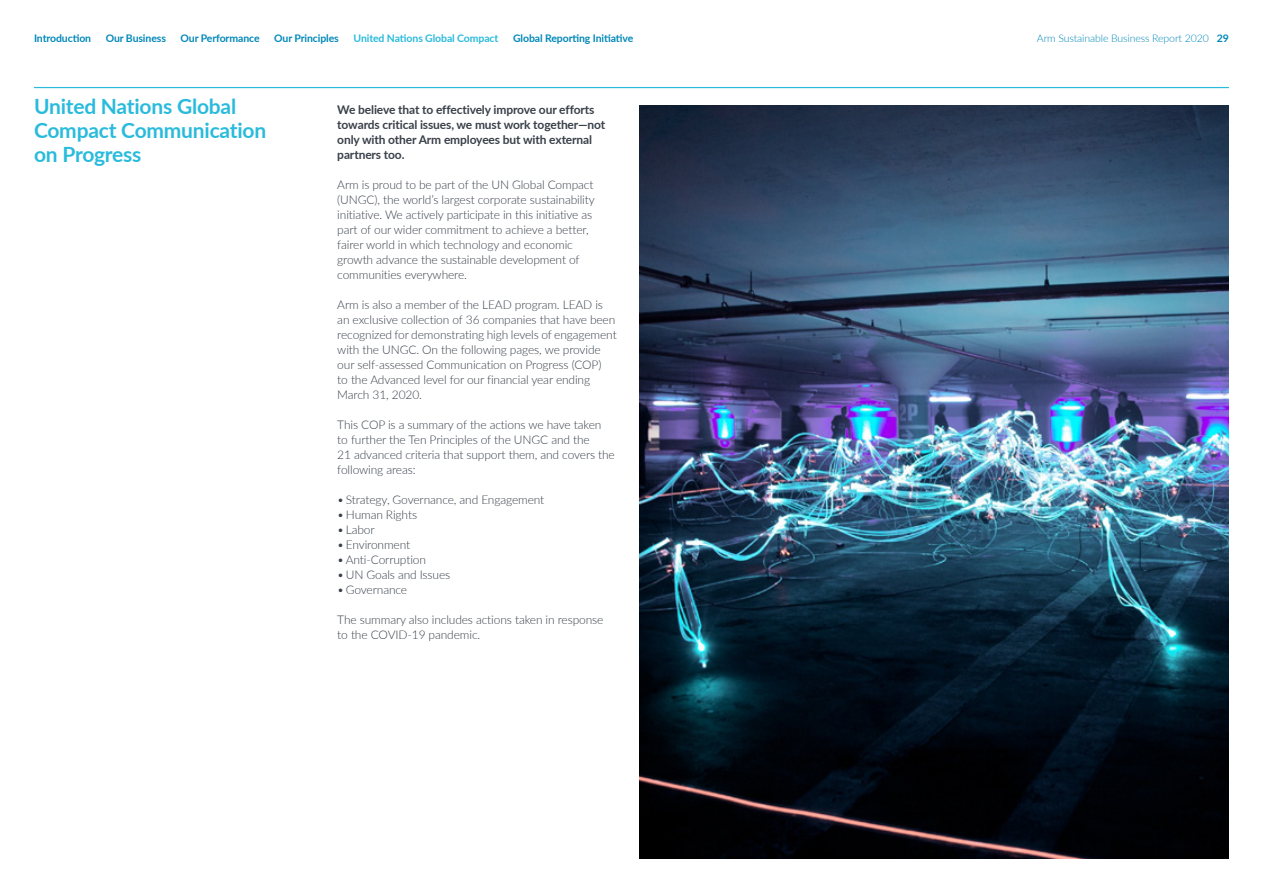
<style>
.page{position:relative;width:1263px;height:893px;background:#fff}
.page>*{position:absolute;margin:0;border:0;box-sizing:border-box;transform-origin:0 0}
.Heading_level_1{font:700 21px/24px "Lato";letter-spacing:-.01em;color:#2abbdc}
.Body_copy{font:300 12px/15px "Lato";letter-spacing:-.01em;color:#394049}
.Intro{font:700 12px/15px "Lato";letter-spacing:-.01em;color:#394049}
.t1{font:700 10.5px "Lato";letter-spacing:-.01em;color:#0088b9}
.t2{font:300 10.5px "Lato";letter-spacing:-.01em;color:#0088b9}
.t3{font:700 10.5px "Lato";letter-spacing:-.01em;color:#2abbdc}
.s1{font-weight:700}
</style>
<div class="page">
<hr style="left:34px;top:87px;width:1195px;height:1px;background:#2abbdc">
<img style="left:639px;top:105px;width:590px;height:754px">
<p class="t1" style="left:34px;top:31px;width:59px">Introduction</p>
<p class="t1" style="left:106px;top:31px;width:62px">Our Business</p>
<p class="t1" style="left:181px;top:31px;width:81px">Our Performance</p>
<p class="t1" style="left:274px;top:31px;width:66px">Our Principles</p>
<p class="t3" style="left:353px;top:31px;width:146px">United Nations Global Compact</p>
<p class="t1" style="left:513px;top:31px;width:122px">Global Reporting Initiative</p>
<p class="t2" style="left:1037px;top:31px;width:193px">Arm Sustainable Business Report 2020 <span class="s1">29</span></p>
<p class="Heading_level_1" style="left:34px;top:93px;width:234px">United Nations Global<br>Compact Communication on Progress</p>
<p class="Intro" style="left:337px;top:102px;width:270px">We believe that to effectively improve our efforts towards critical issues, we must work together—not only with other Arm employees but with external partners too.</p>
<p class="Body_copy" style="left:337px;top:177px;width:259px">Arm is proud to be part of the UN Global Compact (UNGC), the world’s largest corporate sustainability initiative. We actively participate in this initiative as part of our wider commitment to achieve a better, fairer world in which technology and economic growth advance the sustainable development of communities everywhere.</p>
<p class="Body_copy" style="left:337px;top:297px;width:281px">Arm is also a member of the LEAD program. LEAD is an exclusive collection of 36 companies that have been recognized for demonstrating high levels of engagement with the UNGC. On the following pages, we provide our self-assessed Communication on Progress (COP)<br>to the Advanced level for our financial year ending March 31, 2020.</p>
<p class="Body_copy" style="left:337px;top:417px;width:279px">This COP is a summary of the actions we have taken to further the Ten Principles of the UNGC and the<br>21 advanced criteria that support them, and covers the following areas:</p>
<p class="Body_copy" style="left:337px;top:492px;width:209px">•Strategy, Governance, and Engagement</p>
<p class="Body_copy" style="left:337px;top:507px;width:81px">•Human Rights</p>
<p class="Body_copy" style="left:337px;top:522px;width:39px">•Labor</p>
<p class="Body_copy" style="left:337px;top:537px;width:74px">•Environment</p>
<p class="Body_copy" style="left:337px;top:552px;width:90px">•Anti-Corruption</p>
<p class="Body_copy" style="left:337px;top:567px;width:114px">•UN Goals and Issues</p>
<p class="Body_copy" style="left:337px;top:582px;width:71px">•Governance</p>
<p class="Body_copy" style="left:337px;top:612px;width:268px">The summary also includes actions taken in response to the COVID-19 pandemic.</p>
</div>
